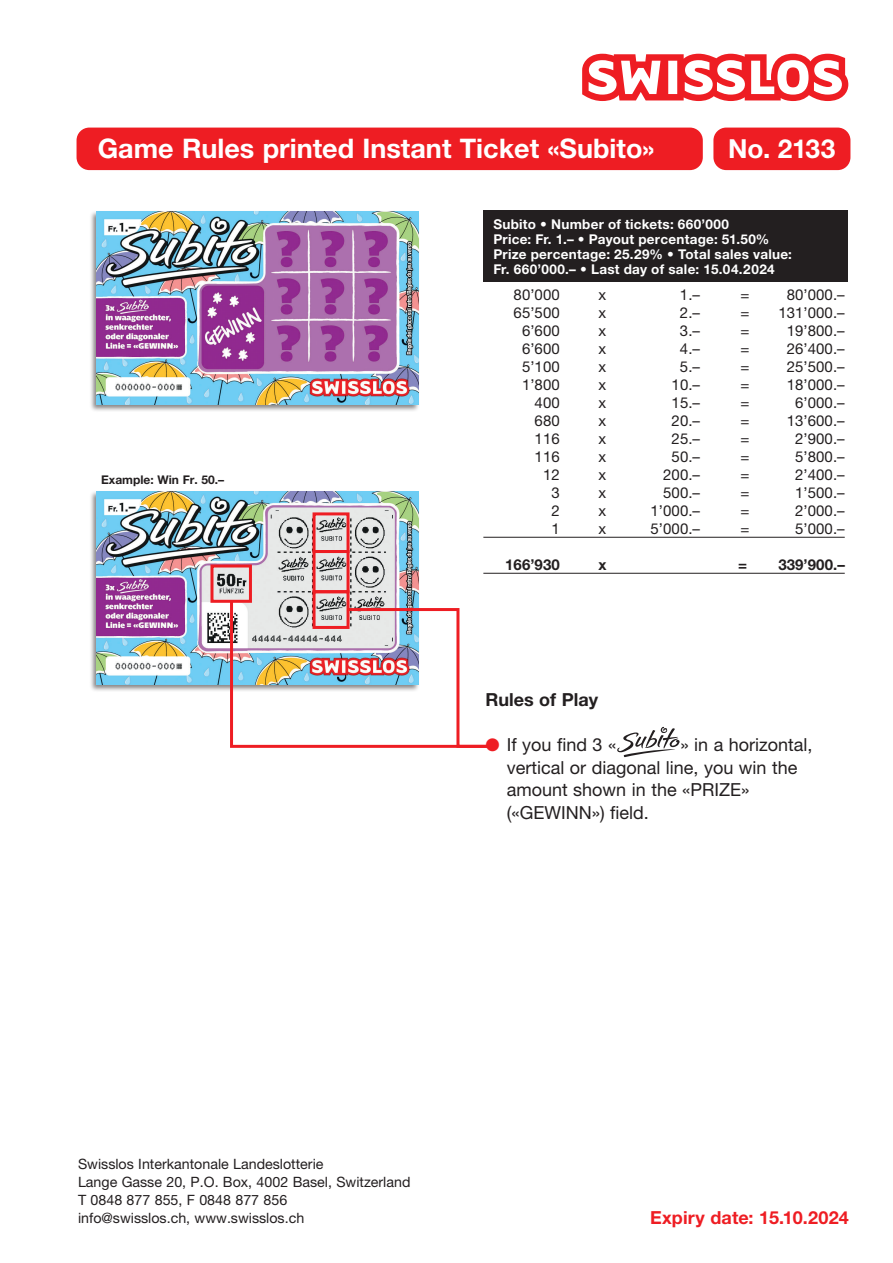
<style>
.page{position:relative;width:893px;height:1263px;background:#fff}
.page>*{position:absolute;margin:0;border:0;box-sizing:border-box;transform-origin:0 0}
.t1{font:700 27px "Helvetica Neue LT Std";color:#fff}
.t2{font:700 26.25px "Helvetica Neue LT Std";letter-spacing:-.005em;color:#fff}
.t3{font:18px/22.5px "Helvetica Neue LT Std";color:#231f20}
.t4{font:700 18px "Helvetica Neue LT Std";letter-spacing:.01em;color:#ee1d23}
.t5{font:700 18px "Helvetica Neue LT Std";color:#231f20}
.t6{font:15px "Helvetica Neue LT Std";letter-spacing:.005em;color:#231f20}
.t7{font:700 15px "Helvetica Neue LT Std";letter-spacing:.005em;color:#231f20}
.t8{font:14.25px/18px "Helvetica Neue LT Std";color:#231f20}
.t9{font:700 13.5px/15px "Helvetica Neue LT Std";letter-spacing:.02em;color:#fff}
.t10{font:700 12px "Helvetica Neue LT Std";color:#231f20}
.s1{color:#ee1d23}
</style>
<div class="page">
<div style="left:89px;top:490px;width:331px;height:202px;background:#231f20;opacity:.55"></div>
<img style="left:97px;top:492px;width:321px;height:193px">
<svg style="left:617px;top:727px;width:63px;height:30px"></svg>
<div style="left:210px;top:564px;width:42px;height:39px;border:3px solid #ee1d23"></div>
<div style="left:89px;top:210px;width:331px;height:203px;background:#231f20;opacity:.55"></div>
<img style="left:97px;top:212px;width:321px;height:193px">
<hr style="left:483px;top:537px;width:362px;height:1px;background:#231f20">
<hr style="left:483px;top:573px;width:362px;height:1px;background:#231f20">
<div style="left:483px;top:210px;width:364px;height:72px;background:#231f20"></div>
<svg style="left:582px;top:54px;width:266px;height:47px"></svg>
<div style="left:713px;top:128px;width:137px;height:42px;background:#ee1d23;border-radius:13px"></div>
<svg style="left:229px;top:599px;width:263px;height:149px"></svg>
<div style="left:77px;top:128px;width:626px;height:42px;background:#ee1d23;border-radius:13px"></div>
<div style="left:313px;top:512px;width:37px;height:41px;border:3px solid #ee1d23"></div>
<div style="left:313px;top:550px;width:37px;height:43px;border:3px solid #ee1d23"></div>
<div style="left:313px;top:590px;width:37px;height:39px;border:3px solid #ee1d23"></div>
<h1 class="t1" style="left:98px;top:132px;width:558px">Game Rules printed Instant Ticket «Subito»</h1>
<h2 class="t2" style="left:728px;top:133px;width:109px">No. 2133</h2>
<p class="t10" style="left:101px;top:472px;width:124px">Example: Win Fr. 50.–</p>
<p class="t9" style="left:493px;top:217px;width:300px">Subito • Number of tickets: 660’000<br>Price: Fr. 1.– • Payout percentage: 51.50% Prize percentage: 25.29% • Total sales value:<br>Fr. 660’000.– • Last day of sale: 15.04.2024</p>
<p class="t6" style="left:514px;top:285px;width:48px">80’000</p>
<p class="t6" style="left:598px;top:285px;width:9px">x</p>
<p class="t6" style="left:680px;top:285px;width:22px">1.–</p>
<p class="t6" style="left:740px;top:285px;width:10px">=</p>
<p class="t6" style="left:787px;top:285px;width:60px">80’000.–</p>
<p class="t6" style="left:514px;top:303px;width:48px">65’500</p>
<p class="t6" style="left:598px;top:303px;width:9px">x</p>
<p class="t6" style="left:680px;top:303px;width:22px">2.–</p>
<p class="t6" style="left:740px;top:303px;width:10px">=</p>
<p class="t6" style="left:778px;top:303px;width:68px">131’000.–</p>
<p class="t6" style="left:522px;top:321px;width:39px">6’600</p>
<p class="t6" style="left:598px;top:321px;width:9px">x</p>
<p class="t6" style="left:680px;top:321px;width:22px">3.–</p>
<p class="t6" style="left:740px;top:321px;width:10px">=</p>
<p class="t6" style="left:787px;top:321px;width:60px">19’800.–</p>
<p class="t6" style="left:522px;top:339px;width:39px">6’600</p>
<p class="t6" style="left:598px;top:339px;width:9px">x</p>
<p class="t6" style="left:680px;top:339px;width:22px">4.–</p>
<p class="t6" style="left:740px;top:339px;width:10px">=</p>
<p class="t6" style="left:787px;top:339px;width:60px">26’400.–</p>
<p class="t6" style="left:522px;top:357px;width:39px">5’100</p>
<p class="t6" style="left:598px;top:357px;width:9px">x</p>
<p class="t6" style="left:680px;top:357px;width:22px">5.–</p>
<p class="t6" style="left:740px;top:357px;width:10px">=</p>
<p class="t6" style="left:787px;top:357px;width:60px">25’500.–</p>
<p class="t6" style="left:522px;top:375px;width:39px">1’800</p>
<p class="t6" style="left:598px;top:375px;width:9px">x</p>
<p class="t6" style="left:672px;top:375px;width:30px">10.–</p>
<p class="t6" style="left:740px;top:375px;width:10px">=</p>
<p class="t6" style="left:787px;top:375px;width:60px">18’000.–</p>
<p class="t6" style="left:535px;top:393px;width:27px">400</p>
<p class="t6" style="left:598px;top:393px;width:9px">x</p>
<p class="t6" style="left:672px;top:393px;width:30px">15.–</p>
<p class="t6" style="left:740px;top:393px;width:10px">=</p>
<p class="t6" style="left:795px;top:393px;width:51px">6’000.–</p>
<p class="t6" style="left:535px;top:411px;width:27px">680</p>
<p class="t6" style="left:598px;top:411px;width:9px">x</p>
<p class="t6" style="left:672px;top:411px;width:30px">20.–</p>
<p class="t6" style="left:740px;top:411px;width:10px">=</p>
<p class="t6" style="left:787px;top:411px;width:60px">13’600.–</p>
<p class="t6" style="left:535px;top:429px;width:27px">116</p>
<p class="t6" style="left:598px;top:429px;width:9px">x</p>
<p class="t6" style="left:672px;top:429px;width:30px">25.–</p>
<p class="t6" style="left:740px;top:429px;width:10px">=</p>
<p class="t6" style="left:795px;top:429px;width:51px">2’900.–</p>
<p class="t6" style="left:535px;top:447px;width:27px">116</p>
<p class="t6" style="left:598px;top:447px;width:9px">x</p>
<p class="t6" style="left:672px;top:447px;width:30px">50.–</p>
<p class="t6" style="left:740px;top:447px;width:10px">=</p>
<p class="t6" style="left:795px;top:447px;width:51px">5’800.–</p>
<p class="t6" style="left:543px;top:465px;width:18px">12</p>
<p class="t6" style="left:598px;top:465px;width:9px">x</p>
<p class="t6" style="left:663px;top:465px;width:38px">200.–</p>
<p class="t6" style="left:740px;top:465px;width:10px">=</p>
<p class="t6" style="left:795px;top:465px;width:51px">2’400.–</p>
<p class="t6" style="left:551px;top:483px;width:10px">3</p>
<p class="t6" style="left:598px;top:483px;width:9px">x</p>
<p class="t6" style="left:663px;top:483px;width:38px">500.–</p>
<p class="t6" style="left:740px;top:483px;width:10px">=</p>
<p class="t6" style="left:795px;top:483px;width:51px">1’500.–</p>
<p class="t6" style="left:551px;top:501px;width:10px">2</p>
<p class="t6" style="left:598px;top:501px;width:9px">x</p>
<p class="t6" style="left:650px;top:501px;width:51px">1’000.–</p>
<p class="t6" style="left:740px;top:501px;width:10px">=</p>
<p class="t6" style="left:795px;top:501px;width:51px">2’000.–</p>
<p class="t6" style="left:551px;top:519px;width:10px">1</p>
<p class="t6" style="left:598px;top:519px;width:9px">x</p>
<p class="t6" style="left:650px;top:519px;width:51px">5’000.–</p>
<p class="t6" style="left:740px;top:519px;width:10px">=</p>
<p class="t6" style="left:795px;top:519px;width:51px">5’000.–</p>
<p class="t7" style="left:505px;top:555px;width:56px">166’930</p>
<p class="t7" style="left:598px;top:555px;width:10px">x</p>
<p class="t7" style="left:738px;top:555px;width:10px">=</p>
<p class="t7" style="left:778px;top:555px;width:68px">339’900.–</p>
<p class="t5" style="left:485px;top:688px;width:114px">Rules of Play</p>
<p class="t3" style="left:485px;top:733px;width:132px"><span class="s1">●</span> If you find 3 «</p>
<p class="t3" style="left:507px;top:733px;width:307px;text-indent:174px">» in a horizontal, vertical or diagonal line, you win the amount shown in the «PRIZE» («GEWINN») field.</p>
<p class="t8" style="left:78px;top:1154px;width:334px">Swisslos Interkantonale Landeslotterie<br>Lange Gasse 20, P.O. Box, 4002 Basel, Switzerland T 0848 877 855, F 0848 877 856<br>info@swisslos.ch, www.swisslos.ch</p>
<p class="t4" style="left:650px;top:1206px;width:200px">Expiry date: 15.10.2024</p>
</div>
